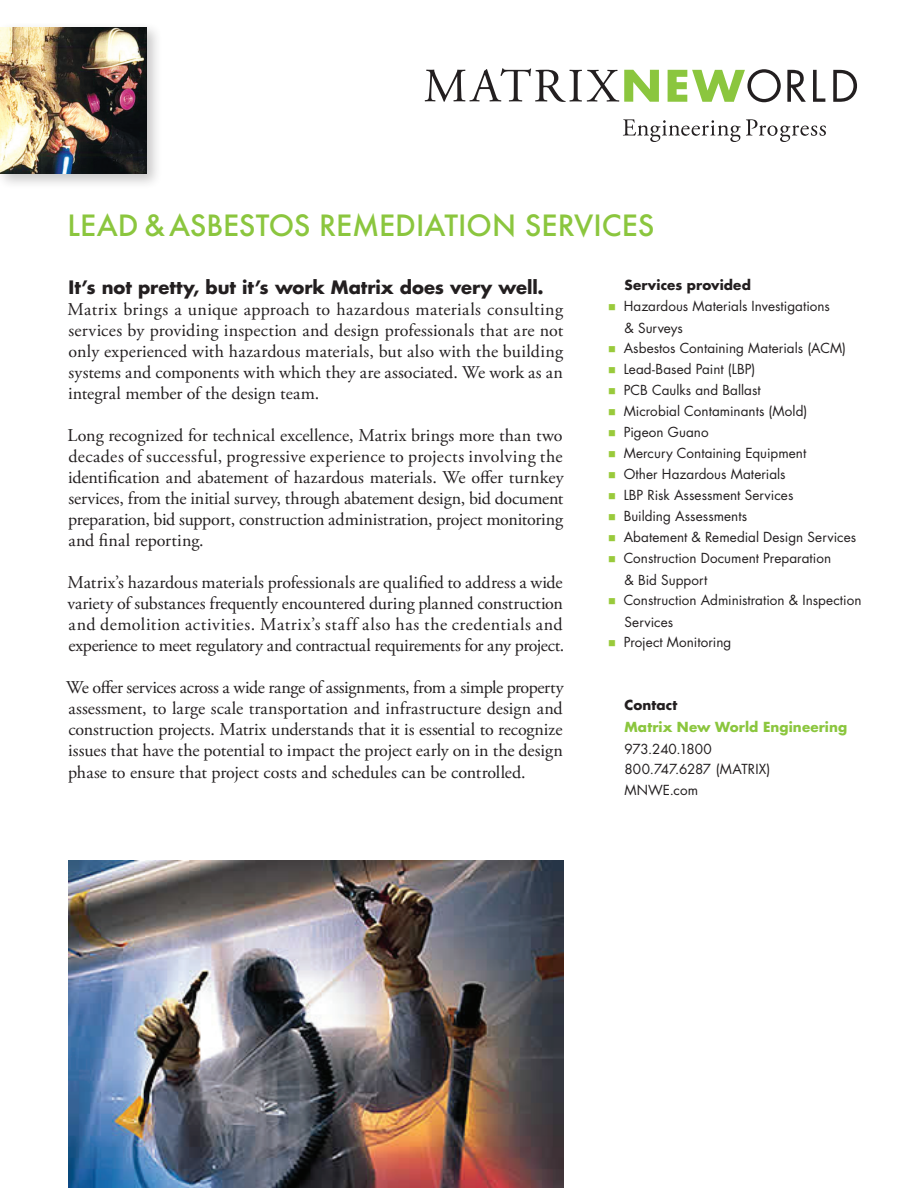
<style>
.page{position:relative;width:918px;height:1188px;background:#fff}
.page>*{position:absolute;margin:0;border:0;box-sizing:border-box;transform-origin:0 0}
.t1{font:500 28.5px "Futura";color:#8bc63e}
.t2{font:18px/21px "Adobe Garamond Pro";letter-spacing:-.005em;color:#231f20;text-align:justify}
.t3{font:700 18px "Futura";color:#231f20}
.t4{font:13.5px/21px "Futura";letter-spacing:.005em;color:#231f20}
.t5{font:700 13.5px "Futura";letter-spacing:.005em;color:#8bc63e}
.t6{font:700 13.5px "Futura";letter-spacing:.01em;color:#231f20}
.s1{color:#99ca3b}
</style>
<div class="page">
<div style="left:0;top:22px;width:163px;height:168px;background:#231f20;opacity:.25"></div>
<img style="left:1px;top:27px;width:146px;height:147px">
<img style="left:69px;top:860px;width:495px;height:328px">
<svg style="left:623px;top:119px;width:203px;height:23px"></svg>
<svg style="left:425px;top:68px;width:234px;height:34px"></svg>
<svg style="left:668px;top:69px;width:113px;height:33px"></svg>
<svg style="left:787px;top:70px;width:19px;height:32px"></svg>
<svg style="left:813px;top:70px;width:12px;height:32px"></svg>
<svg style="left:833px;top:70px;width:24px;height:32px"></svg>
<h1 class="t1" style="left:68px;top:205px;width:588px">LEAD &amp; ASBESTOS REMEDIATION SERVICES</h1>
<p class="t3" style="left:69px;top:274px;width:477px">It’s not pretty, but it’s work Matrix does very well.</p>
<p class="t2" style="left:67px;top:299px;width:498px">Matrix brings a unique approach to hazardous materials consulting services by providing inspection and design professionals that are not only experienced with hazardous materials, but also with the building systems and components with which they are associated. We work as an integral member of the design team.</p>
<p class="t2" style="left:67px;top:425px;width:498px">Long recognized for technical excellence, Matrix brings more than two decades of successful, progressive experience to projects involving the identification and abatement of hazardous materials. We offer turnkey services, from the initial survey, through abatement design, bid document preparation, bid support, construction administration, project monitoring and final reporting.</p>
<p class="t2" style="left:67px;top:572px;width:498px">Matrix’s hazardous materials professionals are qualified to address a wide variety of substances frequently encountered during planned construction and demolition activities. Matrix’s staff also has the credentials and experience to meet regulatory and contractual requirements for any project.</p>
<p class="t2" style="left:66px;top:677px;width:499px;line-height:21.5px">We offer services across a wide range of assignments, from a simple property assessment, to large scale transportation and infrastructure design and construction projects. Matrix understands that it is essential to recognize issues that have the potential to impact the project early on in the design phase to ensure that project costs and schedules can be controlled.</p>
<p class="t6" style="left:625px;top:276px;width:128px">Services provided</p>
<p class="t4" style="left:625px;top:296px;width:207px;text-indent:-16px"><span class="s1">■</span> Hazardous Materials Investigations &amp; Surveys</p>
<p class="t4" style="left:608px;top:338px;width:240px"><span class="s1">■</span> Asbestos Containing Materials (ACM)</p>
<p class="t4" style="left:608px;top:359px;width:149px"><span class="s1">■</span> Lead-Based Paint (LBP)</p>
<p class="t4" style="left:608px;top:380px;width:154px"><span class="s1">■</span> PCB Caulks and Ballast</p>
<p class="t4" style="left:608px;top:401px;width:201px"><span class="s1">■</span> Microbial Contaminants (Mold)</p>
<p class="t4" style="left:608px;top:422px;width:102px"><span class="s1">■</span> Pigeon Guano</p>
<p class="t4" style="left:608px;top:443px;width:200px"><span class="s1">■</span> Mercury Containing Equipment</p>
<p class="t4" style="left:608px;top:464px;width:179px"><span class="s1">■</span> Other Hazardous Materials</p>
<p class="t4" style="left:608px;top:485px;width:187px"><span class="s1">■</span> LBP Risk Assessment Services</p>
<p class="t4" style="left:608px;top:506px;width:141px"><span class="s1">■</span> Building Assessments</p>
<p class="t4" style="left:608px;top:527px;width:250px"><span class="s1">■</span> Abatement &amp; Remedial Design Services</p>
<p class="t4" style="left:625px;top:548px;width:208px;text-indent:-16px"><span class="s1">■</span> Construction Document Preparation &amp; Bid Support</p>
<p class="t4" style="left:625px;top:590px;width:239px;text-indent:-16px"><span class="s1">■</span> Construction Administration &amp; Inspection<br>Services</p>
<p class="t4" style="left:608px;top:632px;width:125px"><span class="s1">■</span> Project Monitoring</p>
<p class="t6" style="left:625px;top:696px;width:54px">Contact</p>
<p class="t5" style="left:625px;top:717px;width:224px">Matrix New World Engineering</p>
<p class="t4" style="left:625px;top:739px;width:147px;line-height:19.5px">973.240.1800<br>800.747.6287 (MATRIX)</p>
<p class="t4" style="left:625px;top:779px;width:75px">MNWE.com</p>
</div>
